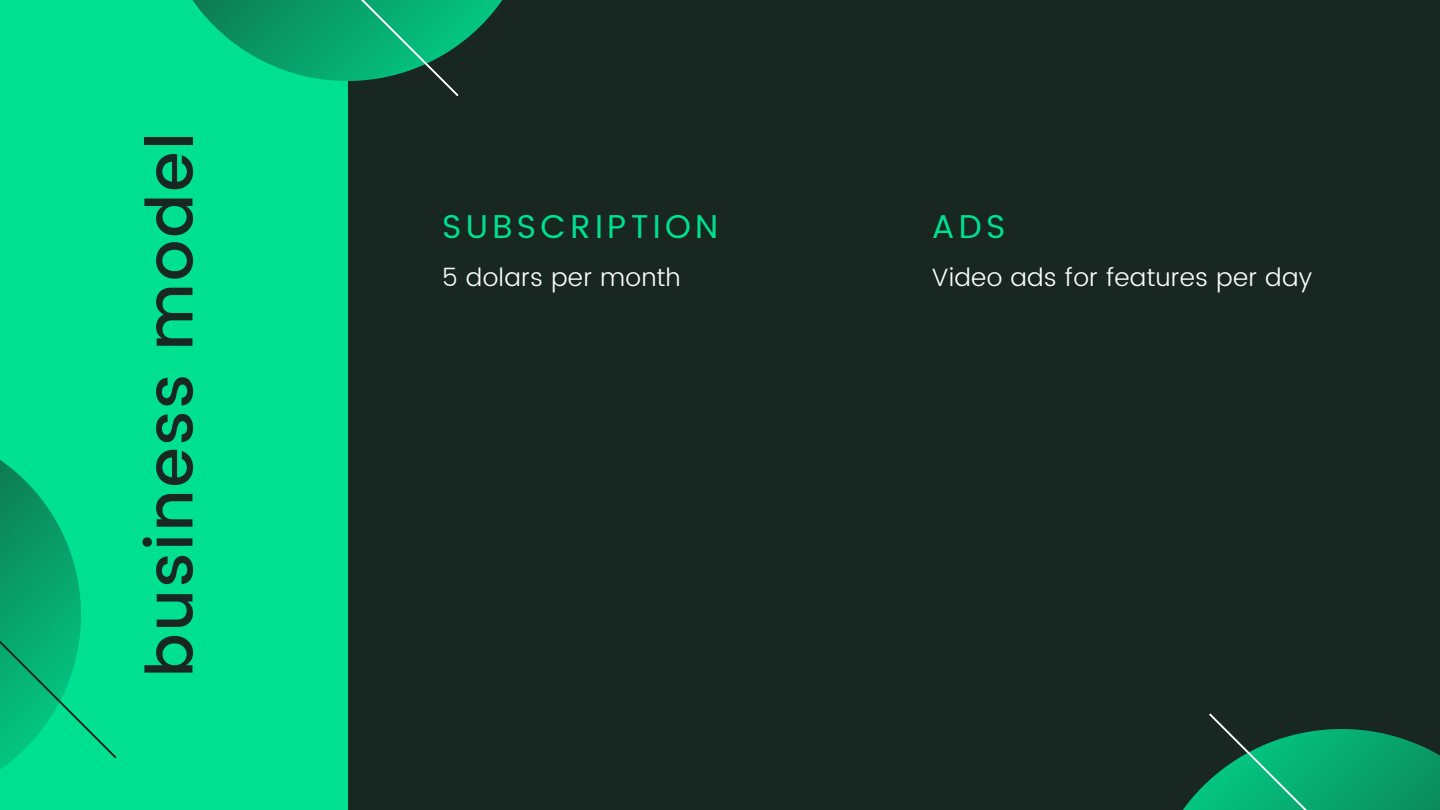
<style>
.page{position:relative;width:1440px;height:810px;background:#182722}
.page>*{position:absolute;margin:0;border:0;box-sizing:border-box;transform-origin:0 0}
.t1{font:500 65px "Poppins";letter-spacing:.03em;color:#182722}
.t2{font:33px "Poppins";letter-spacing:.13em;color:#00e091}
.t3{font:300 25px "Poppins";letter-spacing:.01em;color:#fff}
</style>
<div class="page">
<div style="left:0;top:0;width:347px;height:810px;background:#00e091"></div>
<svg style="left:1183px;top:713px;width:257px;height:97px"></svg>
<svg style="left:192px;top:0;width:311px;height:97px"></svg>
<svg style="left:0;top:460px;width:117px;height:309px"></svg>
<p class="t1" style="left:132px;top:677px;width:546px;rotate:-90deg">business model</p>
<p class="t2" style="left:442px;top:207px;width:278px">SUBSCRIPTION</p>
<p class="t3" style="left:442px;top:263px;width:240px">5 dolars per month</p>
<p class="t2" style="left:932px;top:207px;width:75px">ADS</p>
<p class="t3" style="left:932px;top:263px;width:382px">Video ads for features per day</p>
</div>
